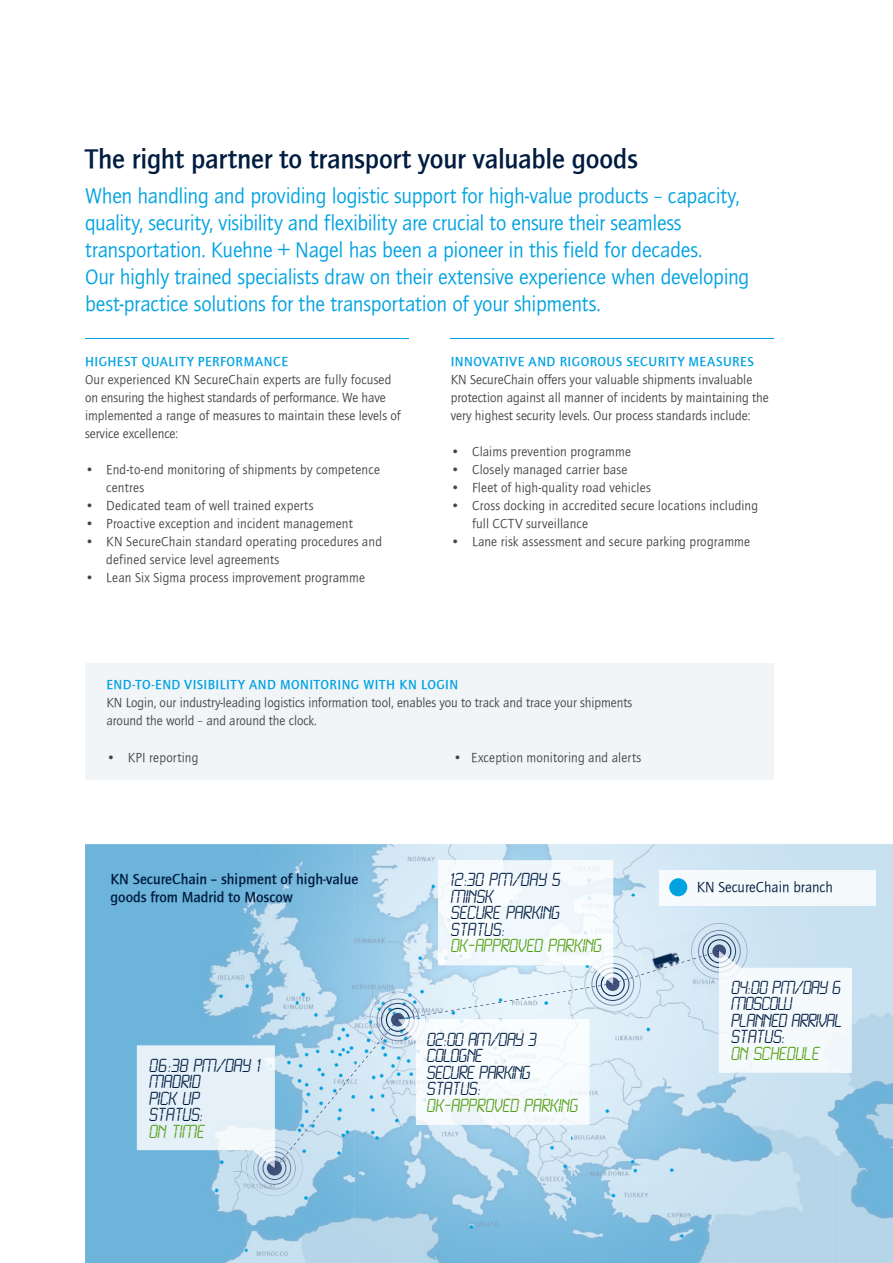
<style>
.page{position:relative;width:893px;height:1263px;background:#fff}
.page>*{position:absolute;margin:0;border:0;box-sizing:border-box;transform-origin:0 0}
.t1{font:27.75px "Quay Itc T Bold";letter-spacing:-.01em;color:#001c40}
.t2{font:21.75px/27px "Quay Itc T Book";letter-spacing:-.015em;color:#00a2e2}
.t3{font:16.5px/16.5px "LCD Light";color:#001c40}
.t4{font:16.5px/16.5px "LCD Light";letter-spacing:.025em;color:#001c40}
.t5{font:16.5px "LCD Light";letter-spacing:.025em;color:#529f10}
.t6{font:15px/18px "Quay Itc T Bold";color:#001c40}
.t7{font:15px "Quay Itc T Book";color:#001c40}
.t8{font:13.5px/18px "Quay Itc T Book";color:#464648}
.t9{font:13.5px "Quay Itc T Bold";letter-spacing:.035em;color:#00a2e2}
.t10{font:13.5px "Quay Itc T Book";letter-spacing:.02em;color:#464648}
</style>
<div class="page">
<img style="left:85px;top:844px;width:269px;height:209px">
<img style="left:354px;top:844px;width:108px;height:419px">
<img style="left:462px;top:844px;width:431px;height:52px">
<img style="left:570px;top:896px;width:161px;height:367px">
<img style="left:462px;top:980px;width:108px;height:39px">
<img style="left:840px;top:1001px;width:53px;height:262px">
<div style="left:85px;top:1053px;width:53px;height:210px;background:#6db4da"></div>
<img style="left:247px;top:1053px;width:108px;height:210px">
<img style="left:731px;top:1073px;width:109px;height:190px">
<img style="left:138px;top:1163px;width:109px;height:100px">
<img style="left:462px;top:1125px;width:108px;height:138px">
<img style="left:246px;top:1140px;width:57px;height:56px">
<img style="left:369px;top:991px;width:57px;height:57px">
<img style="left:584px;top:956px;width:57px;height:57px">
<img style="left:696px;top:923px;width:52px;height:56px">
<img style="left:286px;top:1033px;width:101px;height:121px">
<img style="left:415px;top:987px;width:174px;height:30px">
<img style="left:633px;top:973px;width:4px;height:6px">
<img style="left:672px;top:925px;width:45px;height:46px">
<img style="left:637px;top:935px;width:46px;height:46px">
<img style="left:710px;top:942px;width:5px;height:6px">
<img style="left:707px;top:933px;width:2px;height:15px">
<img style="left:691px;top:926px;width:16px;height:41px">
<img style="left:647px;top:959px;width:43px;height:14px">
<div style="left:85px;top:663px;width:689px;height:117px;background:#f2f5f7"></div>
<hr style="left:451px;top:338px;width:323px;height:1px;background:#00a2e2">
<hr style="left:85px;top:338px;width:324px;height:1px;background:#00a2e2">
<div style="left:660px;top:870px;width:216px;height:35px;background:#f4f9fc"></div>
<div style="left:669px;top:878px;width:18px;height:18px;background:#00a2e2;border-radius:50%"></div>
<img style="left:137px;top:1045px;width:138px;height:118px">
<svg style="left:265px;top:1152px;width:23px;height:23px"></svg>
<img style="left:261px;top:1155px;width:14px;height:3px">
<img style="left:258px;top:1151px;width:17px;height:4px">
<img style="left:252px;top:1140px;width:23px;height:11px">
<img style="left:719px;top:955px;width:133px;height:118px">
<svg style="left:693px;top:948px;width:39px;height:20px"></svg>
<img style="left:719px;top:964px;width:17px;height:4px">
<img style="left:719px;top:968px;width:23px;height:11px">
<img style="left:438px;top:860px;width:175px;height:120px">
<img style="left:597px;top:966px;width:16px;height:1px">
<img style="left:591px;top:956px;width:22px;height:10px">
<svg style="left:592px;top:967px;width:41px;height:20px"></svg>
<img style="left:402px;top:1019px;width:187px;height:106px">
<img style="left:411px;top:1032px;width:4px;height:4px">
<img style="left:415px;top:1019px;width:11px;height:23px">
<svg style="left:388px;top:1015px;width:31px;height:17px"></svg>
<h1 class="t1" style="left:85px;top:143px;width:554px">The right partner to transport your valuable goods</h1>
<p class="t2" style="left:85px;top:182px;width:666px">When handling and providing logistic support for high-value products – capacity, quality, security, visibility and flexibility are crucial to ensure their seamless transportation. Kuehne + Nagel has been a pioneer in this field for decades.<br>Our highly trained specialists draw on their extensive experience when developing best-practice solutions for the transportation of your shipments.</p>
<p class="t9" style="left:85px;top:353px;width:204px">HIGHEST QUALITY PERFORMANCE</p>
<p class="t8" style="left:85px;top:370px;width:317px">Our experienced KN SecureChain experts are fully focused on ensuring the highest standards of performance. We have implemented a range of measures to maintain these levels of service excellence:</p>
<p class="t8" style="left:106px;top:460px;width:275px;text-indent:-21px">• End-to-end monitoring of shipments by competence centres</p>
<p class="t10" style="left:85px;top:498px;width:230px">• Dedicated team of well trained experts</p>
<p class="t8" style="left:85px;top:514px;width:269px">• Proactive exception and incident management</p>
<p class="t8" style="left:106px;top:532px;width:277px;text-indent:-21px">• KN SecureChain standard operating procedures and defined service level agreements</p>
<p class="t8" style="left:85px;top:568px;width:281px">• Lean Six Sigma process improvement programme</p>
<p class="t9" style="left:451px;top:353px;width:305px">INNOVATIVE AND RIGOROUS SECURITY MEASURES</p>
<p class="t8" style="left:451px;top:370px;width:320px">KN SecureChain offers your valuable shipments invaluable protection against all manner of incidents by maintaining the very highest security levels. Our process standards include:</p>
<p class="t8" style="left:451px;top:442px;width:182px">• Claims prevention programme</p>
<p class="t8" style="left:451px;top:460px;width:178px">• Closely managed carrier base</p>
<p class="t8" style="left:451px;top:478px;width:202px">• Fleet of high-quality road vehicles</p>
<p class="t8" style="left:472px;top:496px;width:288px;text-indent:-21px">• Cross docking in accredited secure locations including full CCTV surveillance</p>
<p class="t8" style="left:451px;top:532px;width:301px">• Lane risk assessment and secure parking programme</p>
<p class="t9" style="left:107px;top:676px;width:353px">END-TO-END VISIBILITY AND MONITORING WITH KN LOGIN</p>
<p class="t8" style="left:107px;top:693px;width:527px">KN Login, our industry-leading logistics information tool, enables you to track and trace your shipments around the world – and around the clock.</p>
<p class="t8" style="left:107px;top:748px;width:93px">• KPI reporting</p>
<p class="t8" style="left:453px;top:748px;width:190px">• Exception monitoring and alerts</p>
<p class="t4" style="left:448px;top:872px;width:114px">12 :30 PM/DAY 5<br>MINSK<br>SECURE PARKING<br>STATUS:</p>
<p class="t5" style="left:451px;top:937px;width:152px">OK‐APPROVED PARKING</p>
<p class="t6" style="left:111px;top:870px;width:249px">KN SecureChain – shipment of high-value goods from Madrid to Moscow</p>
<p class="t7" style="left:697px;top:878px;width:137px">KN SecureChain branch</p>
<p class="t4" style="left:150px;top:1058px;width:115px">0 6 :38 PM/DAY 1<br>MADRID<br>PICK UP<br>STATUS:</p>
<p class="t5" style="left:150px;top:1122px;width:57px">ON TIME</p>
<p class="t3" style="left:428px;top:1032px;width:111px">02:00 AM/DAY 3<br>COLOGNE<br>SECURE PARKING<br>STATUS:</p>
<p class="t5" style="left:428px;top:1096px;width:152px">OK‐APPROVED PARKING</p>
<p class="t3" style="left:732px;top:980px;width:112px">04:00 PM/DAY 6<br>MOSCOW<br>PLANNED ARRIVAL<br>STATUS:</p>
<p class="t5" style="left:732px;top:1044px;width:90px">ON SCHEDULE</p>
</div>
